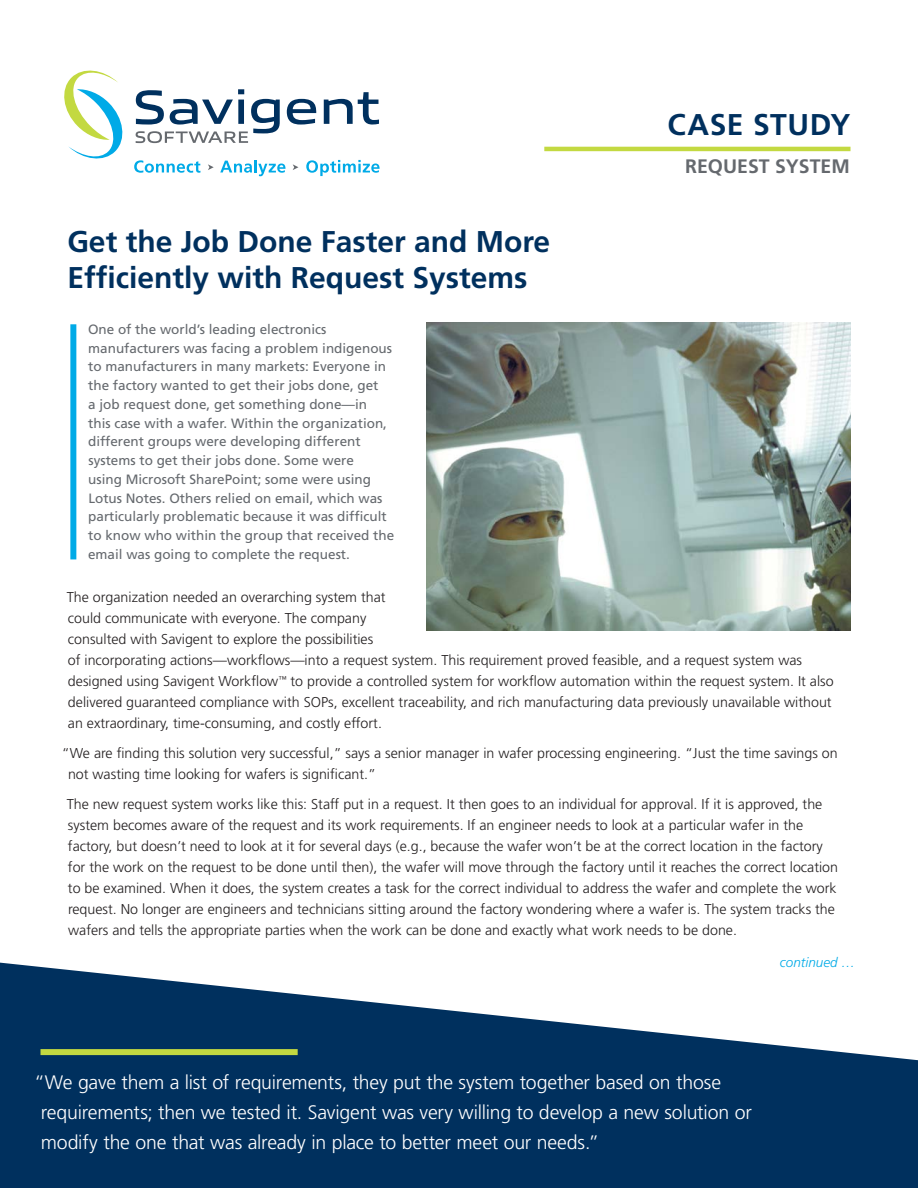
<style>
.page{position:relative;width:918px;height:1188px;background:#fff}
.page>*{position:absolute;margin:0;border:0;box-sizing:border-box;transform-origin:0 0}
.Header_1{font:700 30px/36px "Frutiger LT";color:#00305e}
.Header_1-2{font:700 30px "Frutiger LT";letter-spacing:.02em;color:#00305e}
.t1{font:300 19.5px/30px "Frutiger LT";letter-spacing:-.01em;color:#fff}
.t2{font:700 19.5px "Frutiger LT";color:#65696e}
.Body_Text{font:300 14.25px/21px "Frutiger LT";color:#231f20}
.Background_Text{font:13.5px/18.8px "Frutiger LT";color:#65696e}
.t3{font:italic 300 13.5px "Frutiger LT";color:#00aae7}
</style>
<div class="page">
<div style="left:70px;top:324px;width:6px;height:235px;background:#00aae7"></div>
<img style="left:427px;top:323px;width:423px;height:308px">
<svg style="left:64px;top:71px;width:59px;height:88px"></svg>
<svg style="left:287px;top:99px;width:29px;height:26px"></svg>
<svg style="left:324px;top:92px;width:55px;height:33px"></svg>
<svg style="left:136px;top:89px;width:144px;height:54px"></svg>
<svg style="left:134px;top:160px;width:67px;height:13px"></svg>
<svg style="left:220px;top:160px;width:66px;height:16px"></svg>
<svg style="left:306px;top:160px;width:74px;height:16px"></svg>
<svg style="left:208px;top:164px;width:6px;height:6px"></svg>
<svg style="left:293px;top:164px;width:5px;height:6px"></svg>
<svg style="left:0;top:963px;width:918px;height:225px;fill:#00305e"></svg>
<div style="left:40px;top:1049px;width:258px;height:6px;background:#c3d941"></div>
<hr style="left:544px;top:147px;width:306px;height:4px;background:#c3d941">
<p class="Header_1-2" style="left:668px;top:107px;width:184px">CASE STUDY</p>
<p class="t2" style="left:685px;top:155px;width:166px">REQUEST SYSTEM</p>
<p class="Header_1" style="left:67px;top:224px;width:484px">Get the Job Done Faster and More<br>Efficiently with Request Systems</p>
<p class="Background_Text" style="left:88px;top:320px;width:308px">One of the world’s leading electronics manufacturers was facing a problem indigenous to manufacturers in many markets: Everyone in the factory wanted to get their jobs done, get<br>a job request done, get something done—in<br>this case with a wafer. Within the organization, different groups were developing different systems to get their jobs done. Some were<br>using Microsoft SharePoint; some were using Lotus Notes. Others relied on email, which was particularly problematic because it was difficult to know who within the group that received the email was going to complete the request.</p>
<p class="Body_Text" style="left:67px;top:587px;width:768px">The organization needed an overarching system that<br>could communicate with everyone. The company<br>consulted with Savigent to explore the possibilities<br>of incorporating actions—workflows—into a request system. This requirement proved feasible, and a request system was designed using Savigent Workflow<sup>™</sup> to provide a controlled system for workflow automation within the request system. It also delivered guaranteed compliance with SOPs, excellent traceability, and rich manufacturing data previously unavailable without an extraordinary, time-consuming, and costly effort.</p>
<p class="Body_Text" style="left:68px;top:743px;width:771px;text-indent:-6px">“We are finding this solution very successful,” says a senior manager in wafer processing engineering. “Just the time savings on not wasting time looking for wafers is significant.”</p>
<p class="Body_Text" style="left:67px;top:794px;width:773px">The new request system works like this: Staff put in a request. It then goes to an individual for approval. If it is approved, the system becomes aware of the request and its work requirements. If an engineer needs to look at a particular wafer in the factory, but doesn’t need to look at it for several days (e.g., because the wafer won’t be at the correct location in the factory for the work on the request to be done until then), the wafer will move through the factory until it reaches the correct location to be examined. When it does, the system creates a task for the correct individual to address the wafer and complete the work request. No longer are engineers and technicians sitting around the factory wondering where a wafer is. The system tracks the wafers and tells the appropriate parties when the work can be done and exactly what work needs to be done.</p>
<p class="t3" style="left:780px;top:955px;width:77px">continued …</p>
<p class="t1" style="left:41px;top:1068px;width:713px;text-indent:-7px">“We gave them a list of requirements, they put the system together based on those requirements; then we tested it. Savigent was very willing to develop a new solution or modify the one that was already in place to better meet our needs.”</p>
</div>
